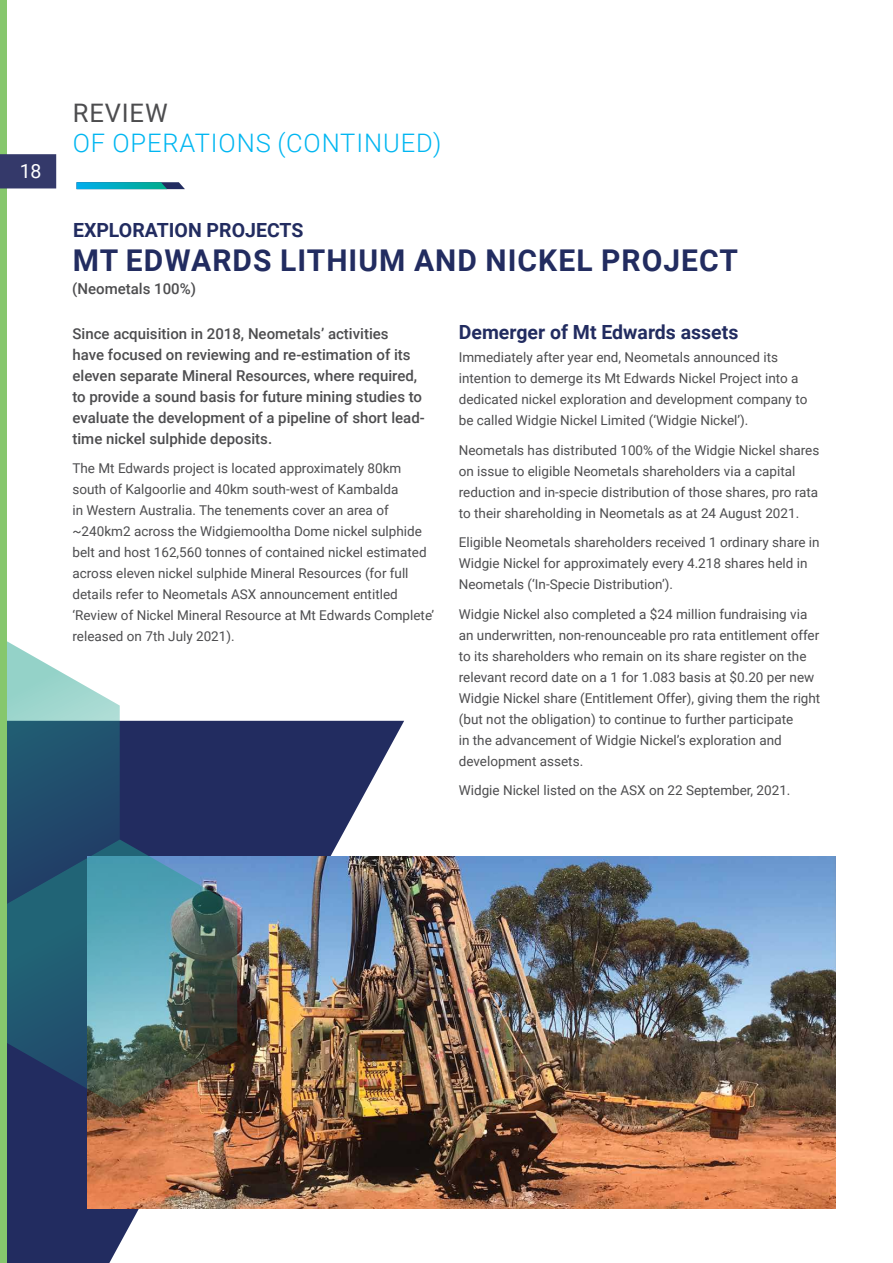
<style>
.page{position:relative;width:893px;height:1263px;background:#fff}
.page>*{position:absolute;margin:0;border:0;box-sizing:border-box;transform-origin:0 0}
.t1{font:700 30px "Roboto";letter-spacing:.035em;color:#222c60}
.t2{font:300 25.5px "Roboto";letter-spacing:.035em;color:#00b6f1}
.t3{font:25.5px "Roboto";letter-spacing:.035em;color:#4d4d4f}
.t4{font:700 19.5px "Roboto";color:#222c60}
.t5{font:19.5px "Roboto";color:#fff}
.t6{font:500 15px/21px "Roboto";color:#4d4d4f}
.t7{font:13.5px/21px "Roboto";color:#4d4d4f}
</style>
<div class="page">
<svg style="left:77px;top:182px;width:108px;height:7px"></svg>
<svg style="left:7px;top:721px;width:397px;height:542px;fill:#222c60"></svg>
<img style="left:87px;top:857px;width:749px;height:352px">
<img style="left:120px;top:839px;width:117px;height:268px">
<svg style="left:7px;top:641px;width:113px;height:466px"></svg>
<div style="left:0;top:0;width:7px;height:1263px;background:#86c76d"></div>
<div style="left:0;top:154px;width:56px;height:34px;background:#34396a"></div>
<h3 class="t5" style="left:20px;top:157px;width:23px">18</h3>
<h2 class="t3" style="left:73px;top:95px;width:96px">REVIEW</h2>
<h2 class="t2" style="left:73px;top:125px;width:370px">OF OPERATIONS (CONTINUED)</h2>
<h3 class="t4" style="left:73px;top:216px;width:232px">EXPLORATION PROJECTS</h3>
<h1 class="t1" style="left:73px;top:240px;width:667px">MT EDWARDS LITHIUM AND NICKEL PROJECT</h1>
<p class="t6" style="left:72px;top:278px;width:125px">(Neometals 100%)</p>
<p class="t6" style="left:72px;top:322px;width:354px">Since acquisition in 2018, Neometals’ activities<br>have focused on reviewing and re-estimation of its eleven separate Mineral Resources, where required, to provide a sound basis for future mining studies to evaluate the development of a pipeline of short lead&shy;time nickel sulphide deposits.</p>
<p class="t7" style="left:72px;top:457px;width:363px">The Mt Edwards project is located approximately 80km south of Kalgoorlie and 40km south-west of Kambalda<br>in Western Australia. The tenements cover an area of ~240km2 across the Widgiemooltha Dome nickel sulphide belt and host 162,560 tonnes of contained nickel estimated across eleven nickel sulphide Mineral Resources (for full details refer to Neometals ASX announcement entitled ‘Review of Nickel Mineral Resource at Mt Edwards Complete’ released on 7th July 2021).</p>
<h3 class="t4" style="left:459px;top:318px;width:281px">Demerger of Mt Edwards assets</h3>
<p class="t7" style="left:459px;top:346px;width:350px">Immediately after year end, Neometals announced its intention to demerge its Mt Edwards Nickel Project into a dedicated nickel exploration and development company to be called Widgie Nickel Limited (‘Widgie Nickel’).</p>
<p class="t7" style="left:459px;top:439px;width:362px">Neometals has distributed 100% of the Widgie Nickel shares on issue to eligible Neometals shareholders via a capital reduction and in-specie distribution of those shares, pro rata to their shareholding in Neometals as at 24 August 2021.</p>
<p class="t7" style="left:459px;top:531px;width:362px">Eligible Neometals shareholders received 1 ordinary share in<br>Widgie Nickel for approximately every 4.218 shares held in<br>Neometals (‘In-Specie Distribution’).</p>
<p class="t7" style="left:459px;top:603px;width:363px">Widgie Nickel also completed a $24 million fundraising via an underwritten, non-renounceable pro rata entitlement offer to its shareholders who remain on its share register on the relevant record date on a 1 for 1.083 basis at $0.20 per new Widgie Nickel share (Entitlement Offer), giving them the right (but not the obligation) to continue to further participate<br>in the advancement of Widgie Nickel’s exploration and development assets.</p>
<p class="t7" style="left:459px;top:779px;width:333px">Widgie Nickel listed on the ASX on 22 September, 2021.</p>
</div>
